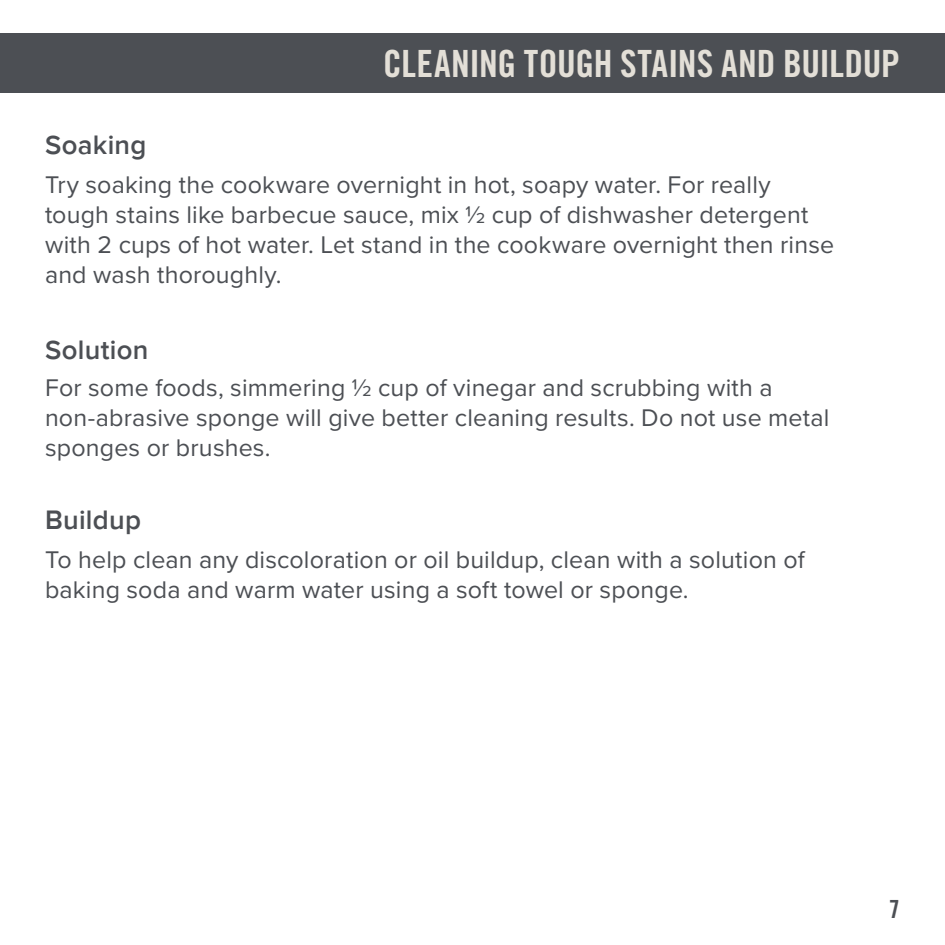
<style>
.page{position:relative;width:945px;height:945px;background:#fff}
.page>*{position:absolute;margin:0;border:0;box-sizing:border-box;transform-origin:0 0}
.t1{font:37.5px "Trade Gothic LT Std Bd Cn 20";letter-spacing:-.01em;color:#e3dfd7}
.t2{font:600 27.5px "Proxima Nova";letter-spacing:.01em;color:#4c4f54}
.t3{font:25px/30px "Proxima Nova";letter-spacing:.005em;color:#4c4f54}
.t4{font:25px "Trade Gothic LT Std Bd Cn 20";color:#4c4f54}
</style>
<div class="page">
<div style="left:0;top:34px;width:945px;height:59px;background:#4c4f54"></div>
<p class="t2" style="left:45px;top:129px;width:103px">Soaking</p>
<h1 class="t1" style="left:383px;top:41px;width:518px">CLEANING TOUGH STAINS AND BUILDUP</h1>
<p class="t3" style="left:45px;top:169px;width:791px">Try soaking the cookware overnight in hot, soapy water. For really tough stains like barbecue sauce, mix ½ cup of dishwasher detergent with 2 cups of hot water. Let stand in the cookware overnight then rinse and wash thoroughly.</p>
<p class="t2" style="left:45px;top:334px;width:105px">Solution</p>
<p class="t3" style="left:45px;top:371px;width:786px">For some foods, simmering ½ cup of vinegar and scrubbing with a non-abrasive sponge will give better cleaning results. Do not use metal sponges or brushes.</p>
<p class="t2" style="left:45px;top:504px;width:97px">Buildup</p>
<p class="t3" style="left:45px;top:544px;width:761px">To help clean any discoloration or oil buildup, clean with a solution of baking soda and warm water using a soft towel or sponge.</p>
<p class="t4" style="left:889px;top:894px;width:13px">7</p>
</div>
